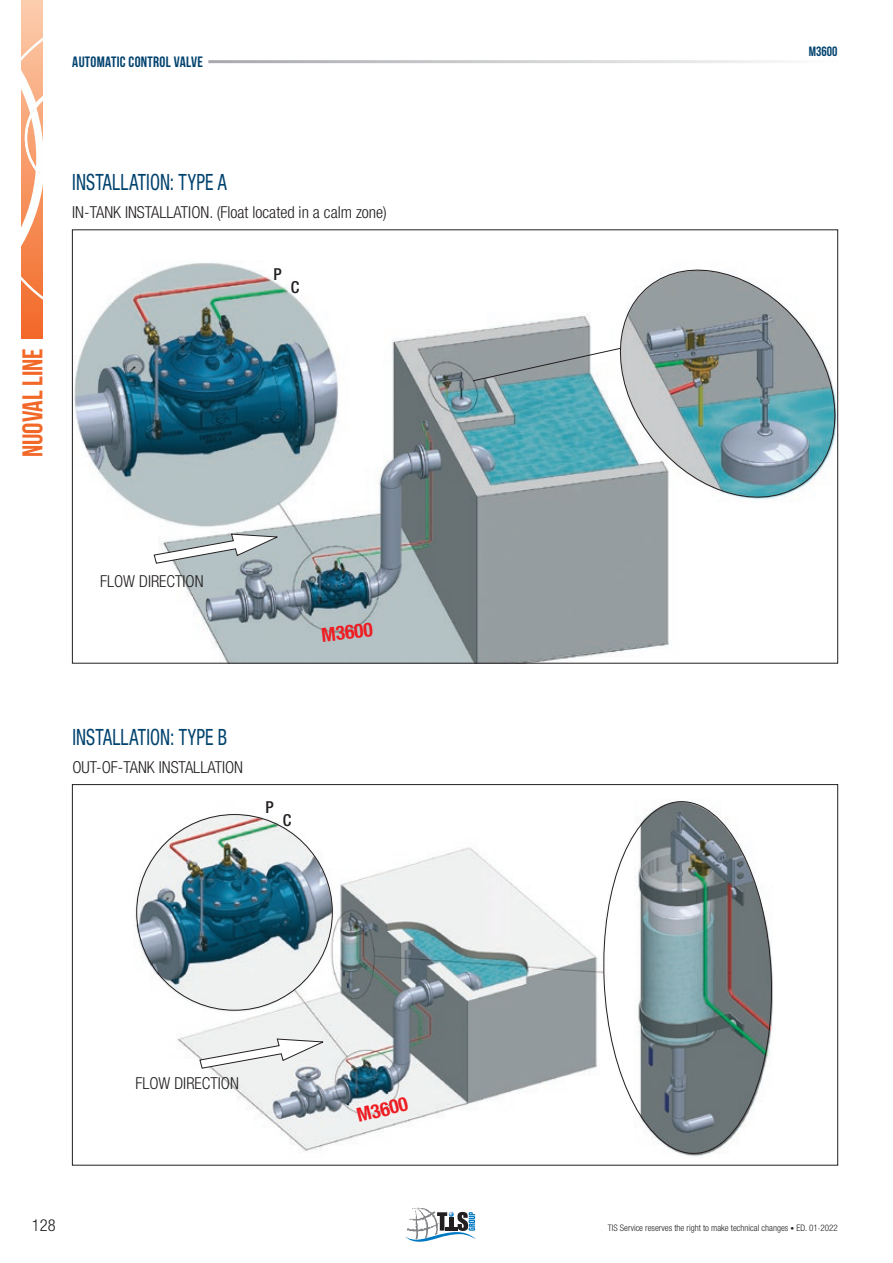
<style>
.page{position:relative;width:893px;height:1263px;background:#fff}
.page>*{position:absolute;margin:0;border:0;box-sizing:border-box;transform-origin:0 0}
.t1{font:700 28.5px "Bebas Neue";color:#f26828}
.t2{font:condensed 22.5px "Helvetica Neue";letter-spacing:.01em;color:#00426e;scale:.8 1}
.t3{font:700 condensed 19.5px "Helvetica Neue";color:#ee1d23}
.t4{font:300 condensed 16.5px "Helvetica Neue";color:#231f20}
.t5{font:500 condensed 16.5px "Helvetica Neue";color:#231f20}
.t6{font:15px "Bebas Neue";letter-spacing:.02em;color:#00426e}
.t7{font:13.5px "Bebas Neue";color:#00426e}
.t8{font:300 condensed 9px "Helvetica Neue";color:#231f20}
.s1{font-size:7.5px}
</style>
<div class="page">
<svg style="left:405px;top:1208px;width:71px;height:34px"></svg>
<div style="left:21px;top:0;width:22px;height:338px;background:#f36d2e"></div>
<svg style="left:21px;top:0;width:22px;height:305px;background:#f8b793"></svg>
<img style="left:74px;top:263px;width:595px;height:398px">
<img style="left:135px;top:814px;width:570px;height:342px">
<svg style="left:153px;top:533px;width:125px;height:31px"></svg>
<svg style="left:199px;top:1038px;width:125px;height:31px"></svg>
<svg style="left:600px;top:800px;width:173px;height:355px"></svg>
<svg style="left:608px;top:254px;width:231px;height:259px"></svg>
<svg style="left:473px;top:348px;width:148px;height:33px"></svg>
<p class="t6" style="left:72px;top:54px;width:132px">AUTOMATIC CONTROL VALVE</p>
<h1 class="t1" style="left:17px;top:457px;width:110px;rotate:-90deg">NUOVAL LINE</h1>
<h2 class="t2" style="left:72px;top:169px;width:195px">INSTALLATION: TYPE A</h2>
<p class="t4" style="left:72px;top:203px;width:316px">IN-TANK INSTALLATION. (Float located in a calm zone)</p>
<p class="t5" style="left:273px;top:264px;width:10px">P</p>
<p class="t5" style="left:291px;top:277px;width:10px">C</p>
<p class="t4" style="left:100px;top:572px;width:105px">FLOW DIRECTION</p>
<p class="t3" style="left:320px;top:623px;width:53px;rotate:-6deg">M3600</p>
<h2 class="t2" style="left:72px;top:724px;width:195px">INSTALLATION: TYPE B</h2>
<p class="t4" style="left:72px;top:758px;width:172px">OUT-OF-TANK INSTALLATION</p>
<p class="t5" style="left:265px;top:798px;width:10px">P</p>
<p class="t5" style="left:283px;top:811px;width:10px">C</p>
<p class="t4" style="left:32px;top:1215px;width:25px">128</p>
<p class="t4" style="left:135px;top:1074px;width:105px">FLOW DIRECTION</p>
<p class="t3" style="left:354px;top:1104px;width:53px;rotate:-14deg">M3600</p>
<p class="t7" style="left:809px;top:44px;width:30px">M3600</p>
<p class="t8" style="left:608px;top:1222px;width:231px">TIS Service reserves the right to make technical changes <span class="s1">•</span> ED. 01<span class="s1">-</span>2022</p>
</div>
